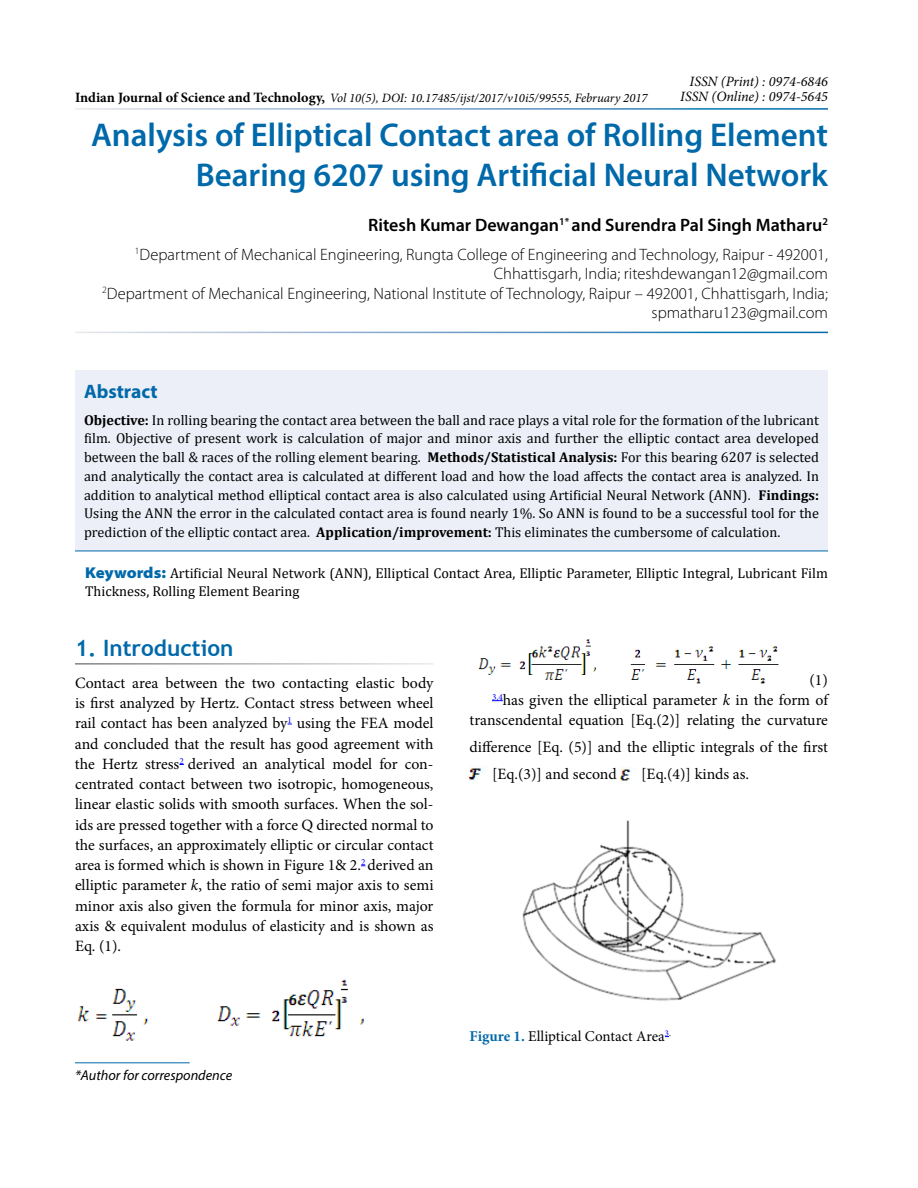
<style>
.page{position:relative;width:918px;height:1188px;background:#fff}
.page>*{position:absolute;margin:0;border:0;box-sizing:border-box;transform-origin:0 0}
.t1{font:600 33px/40.5px "Myriad Pro";color:#0069aa;text-align:right}
.t2{font:700 22.5px "Trebuchet MS";color:#0069aa}
.t3{font:700 19.5px "Myriad Pro";color:#0069aa}
.t4{font:600 18px "Myriad Pro";color:#000}
.t5{font:300 16.5px/19.5px "Myriad Pro";color:#000;text-align:right}
.t6{font:15.75px/20.2px "Minion Pro";color:#000;text-align:justify}
.t7{font:15px "Minion Pro";color:#000}
.t8{font:14.25px/18.8px "Cambria";color:#000}
.t9{font:italic 14.25px/15px "Minion Pro";color:#000;text-align:right}
.t10{font:italic 14.25px "Myriad Pro";color:#000}
.t11{font:italic 12.75px "Minion Pro";color:#000}
.s1{font-weight:700;font-style:normal;font-size:14.25px}
.s2{font-weight:700}
.s3{font-family:"Myriad Pro";font-weight:900;font-stretch:semi-expanded;font-size:15.75px;color:#0069aa}
.s4{font-style:italic}
.s5{font-weight:700;color:#0069aa}
</style>
<div class="page">
<hr style="left:75px;top:1062px;width:115px;height:1px;background:#0069aa">
<div style="left:75px;top:370px;width:753px;height:181px;background:#eceff7"></div>
<hr style="left:75px;top:551px;width:753px;height:1px;background:#0069aa">
<img style="left:77px;top:979px;width:288px;height:62px">
<img style="left:478px;top:639px;width:301px;height:45px">
<img style="left:470px;top:765px;width:14px;height:17px">
<img style="left:620px;top:767px;width:12px;height:17px">
<img style="left:522px;top:820px;width:254px;height:181px">
<p class="t9" style="left:680px;top:74px;width:149px">ISSN (Print) : 0974-6846<br>ISSN (Online) : 0974-5645</p>
<h1 class="t1" style="left:91px;top:113px;width:738px">Analysis of Elliptical Contact area of Rolling Element<br>Bearing 6207 using Artificial Neural Network</h1>
<p class="t4" style="left:368px;top:214px;width:461px">Ritesh Kumar Dewangan<sup>1*</sup> and Surendra Pal Singh Matharu<sup>2</sup></p>
<p class="t5" style="left:102px;top:244px;width:727px"><sup>1</sup>Department of Mechanical Engineering, Rungta College of Engineering and Technology, Raipur - 492001, Chhattisgarh, India; riteshdewangan12@gmail.com<br><sup>2</sup>Department of Mechanical Engineering, National Institute of Technology, Raipur – 492001, Chhattisgarh, India; spmatharu123@gmail.com</p>
<p class="t11" style="left:75px;top:90px;width:574px"><span class="s1">Indian Journal of Science and Technology,</span> Vol 10(5), DOI: 10.17485/ijst/2017/v10i5/99555, February 2017</p>
<h3 class="t3" style="left:84px;top:379px;width:75px">Abstract</h3>
<p class="t8" style="left:84px;top:410px;width:737px;text-align:justify"><span class="s2">Objective:</span> In rolling bearing the contact area between the ball and race plays a vital role for the formation of the lubricant film. Objective of present work is calculation of major and minor axis and further the elliptic contact area developed between the ball &amp; races of the rolling element bearing. <span class="s2">Methods/Statistical Analysis:</span> For this bearing 6207 is selected and analytically the contact area is calculated at different load and how the load affects the contact area is analyzed. In addition to analytical method elliptical contact area is also calculated using Artificial Neural Network (ANN). <span class="s2">Findings:<br></span>Using the ANN the error in the calculated contact area is found nearly 1%. So ANN is found to be a successful tool for the prediction of the elliptic contact area. <span class="s2">Application/improvement:</span> This eliminates the cumbersome of calculation.</p>
<p class="t8" style="left:85px;top:563px;width:744px"><span class="s3">Keywords:</span> Artificial Neural Network (ANN), Elliptical Contact Area, Elliptic Parameter, Elliptic Integral, Lubricant Film<br>Thickness, Rolling Element Bearing</p>
<h2 class="t2" style="left:75px;top:634px;width:160px">1. Introduction</h2>
<p class="t6" style="left:75px;top:673px;width:360px">Contact area between the two contacting elastic body is first analyzed by Hertz. Contact stress between wheel rail contact has been analyzed by<sup>1</sup> using the FEA model and concluded that the result has good agreement with the Hertz stress<sup>2</sup> derived an analytical model for con&shy;centrated contact between two isotropic, homogeneous, linear elastic solids with smooth surfaces. When the sol&shy;ids are pressed together with a force Q directed normal to the surfaces, an approximately elliptic or circular contact area is formed which is shown in Figure 1&amp; 2.<sup>2</sup> derived an elliptic parameter <span class="s4">k</span>, the ratio of semi major axis to semi minor axis also given the formula for minor axis, major axis &amp; equivalent modulus of elasticity and is shown as Eq. (1).</p>
<p class="t6" style="left:470px;top:670px;width:360px;text-align:right">(1)<br><sup>3,4</sup>has given the elliptical parameter <span class="s4">k</span> in the form of transcendental equation [Eq.(2)] relating the curvature</p>
<p class="t6" style="left:492px;top:734px;width:337px;line-height:27px;text-indent:-23px">difference [Eq. (5)] and the elliptic integrals of the first [Eq.(3)] and second</p>
<p class="t6" style="left:641px;top:764px;width:109px">[Eq.(4)] kinds as.</p>
<p class="t10" style="left:75px;top:1066px;width:159px">*Author for correspondence</p>
<p class="t7" style="left:470px;top:1026px;width:203px"><span class="s5">Figure 1.</span> Elliptical Contact Area<sup>3</sup><sup>.</sup></p>
</div>
